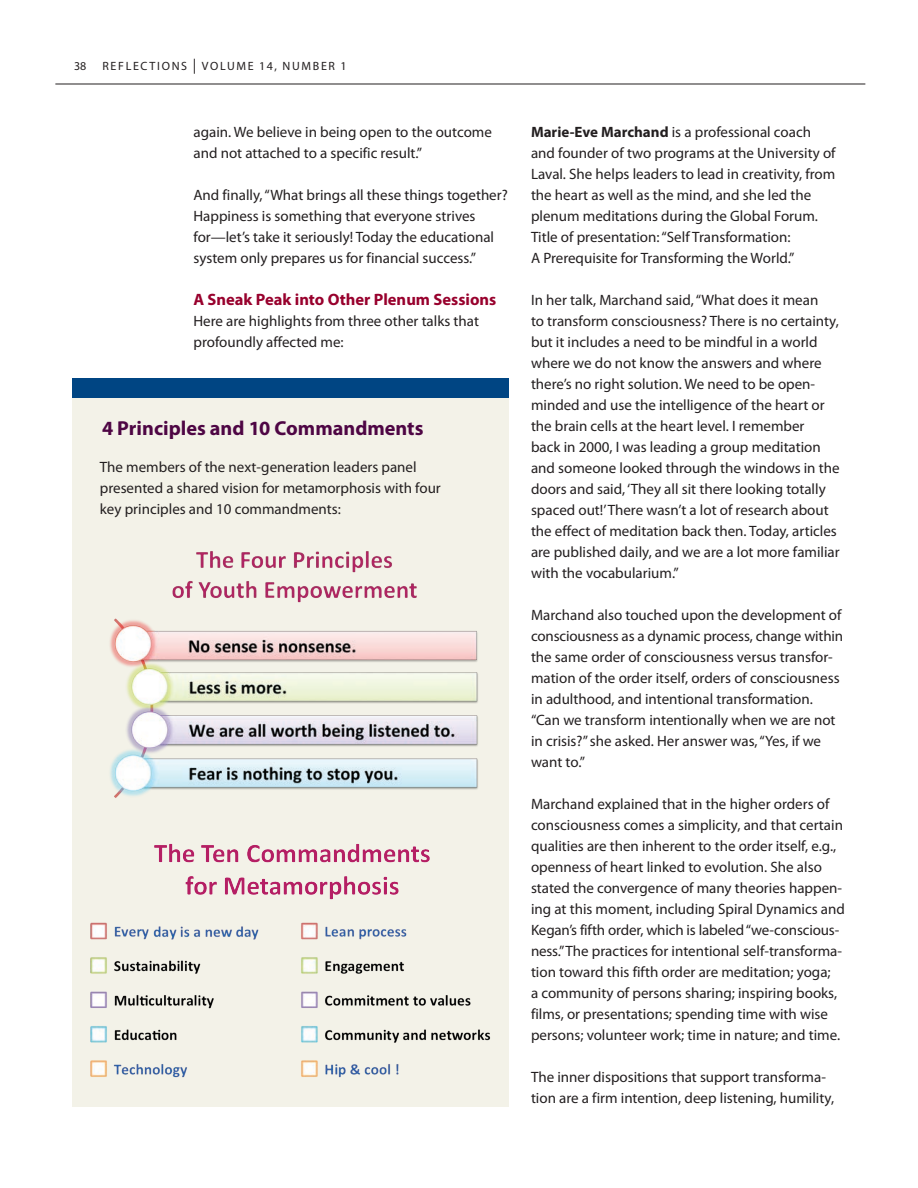
<style>
.page{position:relative;width:918px;height:1188px;background:#fff}
.page>*{position:absolute;margin:0;border:0;box-sizing:border-box;transform-origin:0 0}
.t1{font:700 20.25px "Myriad Pro";color:#4e0644}
.t2{font:700 16.5px "Myriad Pro";color:#98012d}
.t3{font:15px/21px "Myriad Pro";color:#231f20}
.t4{font:12px "Myriad Pro";letter-spacing:.14em;color:#231f20}
.s1{font-size:15px}
.s2{font-weight:700}
</style>
<div class="page">
<div style="left:72px;top:384px;width:436px;height:723px;background:#f3f2e8"></div>
<div style="left:72px;top:378px;width:436px;height:20px;background:#004583"></div>
<img style="left:110px;top:551px;width:368px;height:247px">
<img style="left:154px;top:828px;width:355px;height:85px">
<img style="left:90px;top:918px;width:419px;height:186px">
<hr style="left:55px;top:84px;width:810px;height:1px;background:#231f20">
<p class="t4" style="left:74px;top:58px;width:274px">38 REFLECTIONS <span class="s1">|</span> VOLUME 14, NUMBER 1</p>
<p class="t3" style="left:194px;top:121px;width:300px">again. We believe in being open to the outcome and not attached to a specific result.”</p>
<p class="t3" style="left:194px;top:184px;width:316px">And finally, “What brings all these things together?<br>Happiness is something that everyone strives for—let’s take it seriously! Today the educational system only prepares us for financial success.”</p>
<p class="t2" style="left:194px;top:289px;width:304px">A Sneak Peak into Other Plenum Sessions</p>
<p class="t3" style="left:194px;top:310px;width:287px">Here are highlights from three other talks that profoundly affected me:</p>
<h1 class="t1" style="left:102px;top:415px;width:323px">4 Principles and 10 Commandments</h1>
<p class="t3" style="left:100px;top:456px;width:342px">The members of the next-generation leaders panel presented a shared vision for metamorphosis with four key principles and 10 commandments:</p>
<p class="t3" style="left:531px;top:121px;width:306px"><span class="s2">Marie-Eve Marchand</span> is a professional coach and founder of two programs at the University of Laval. She helps leaders to lead in creativity, from the heart as well as the mind, and she led the plenum meditations during the Global Forum.<br>Title of presentation: “Self Transformation:<br>A Prerequisite for Transforming the World.”</p>
<p class="t3" style="left:531px;top:289px;width:310px">In her talk, Marchand said, “What does it mean<br>to transform consciousness? There is no certainty, but it includes a need to be mindful in a world where we do not know the answers and where there’s no right solution. We need to be open&shy;minded and use the intelligence of the heart or the brain cells at the heart level. I remember<br>back in 2000, I was leading a group meditation and someone looked through the windows in the doors and said, ‘They all sit there looking totally spaced out!’ There wasn’t a lot of research about the effect of meditation back then. Today, articles are published daily, and we are a lot more familiar with the vocabularium.”</p>
<p class="t3" style="left:531px;top:604px;width:314px">Marchand also touched upon the development of consciousness as a dynamic process, change within the same order of consciousness versus transfor&shy;mation of the order itself, orders of consciousness in adulthood, and intentional transformation. “Can we transform intentionally when we are not in crisis?” she asked. Her answer was, “Yes, if we want to.”</p>
<p class="t3" style="left:531px;top:793px;width:316px">Marchand explained that in the higher orders of consciousness comes a simplicity, and that certain qualities are then inherent to the order itself, e.g., openness of heart linked to evolution. She also stated the convergence of many theories happen&shy;ing at this moment, including Spiral Dynamics and Kegan’s fifth order, which is labeled “we-conscious&shy;ness.” The practices for intentional self-transforma&shy;tion toward this fifth order are meditation; yoga;<br>a community of persons sharing; inspiring books, films, or presentations; spending time with wise persons; volunteer work; time in nature; and time.</p>
<p class="t3" style="left:531px;top:1066px;width:305px">The inner dispositions that support transforma&shy;tion are a firm intention, deep listening, humility,</p>
</div>
